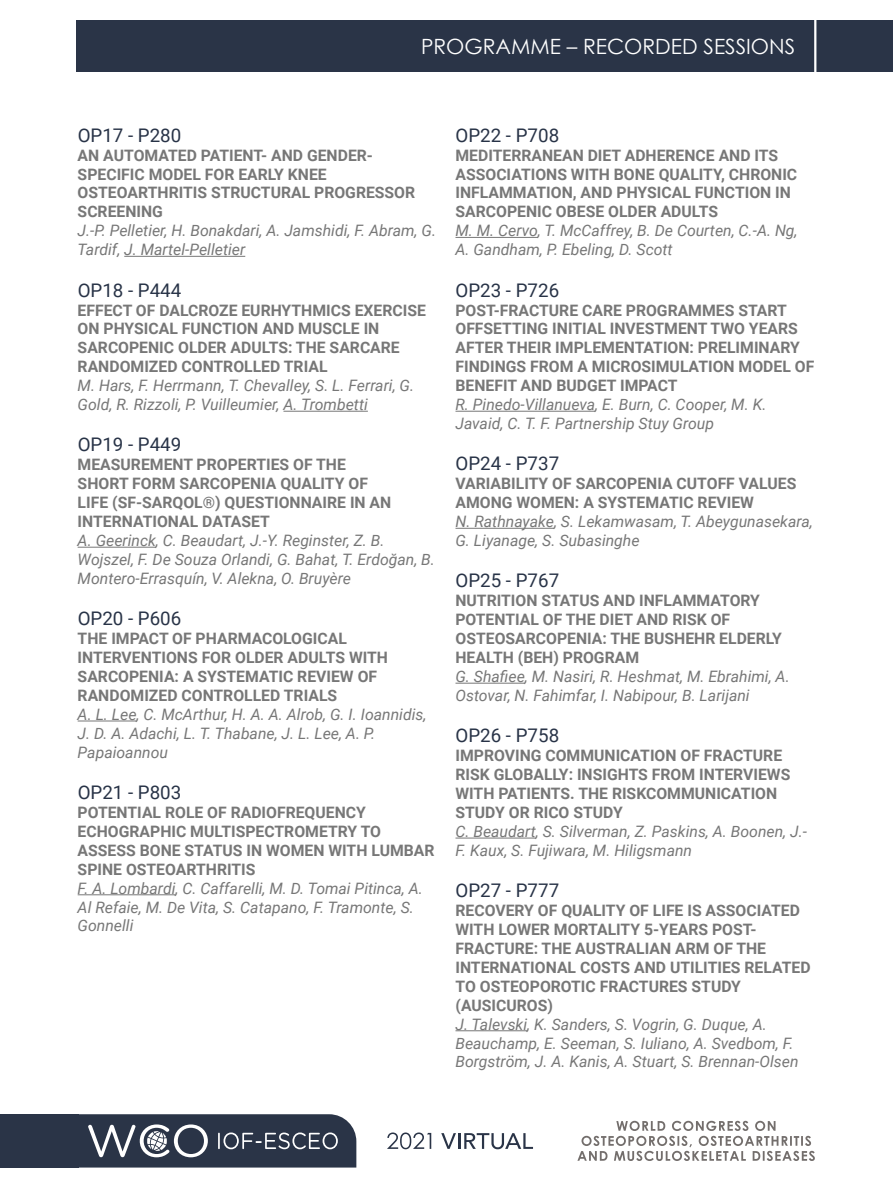
<style>
.page{position:relative;width:893px;height:1187px;background:#fff}
.page>*{position:absolute;margin:0;border:0;box-sizing:border-box;transform-origin:0 0}
.t1{font:21px "Century Gothic 3";color:#fff}
.t2{font:18.75px "Roboto Regular 3";color:#283347}
.t3{font:700 15.75px/18.9px "Roboto";color:#777}
.t4{font:italic 15.75px/18.9px "Roboto";color:#777}
.t5{font:15.75px "Roboto Italic 2";color:#777}
.s1{font-family:"Roboto";font-style:italic}
.s2{font-family:"Roboto Italic 2";font-weight:400}
.s3{font-weight:400;font-style:italic}
</style>
<div class="page">
<div style="left:0;top:1114px;width:79px;height:53px;background:#2a3447"></div>
<svg style="left:577px;top:1120px;width:238px;height:40px"></svg>
<svg style="left:79px;top:1114px;width:277px;height:53px;background:#464f5f"></svg>
<svg style="left:387px;top:1132px;width:44px;height:17px"></svg>
<svg style="left:441px;top:1133px;width:92px;height:16px"></svg>
<hr style="left:124px;top:256px;width:121px;height:1px;background:#777">
<hr style="left:283px;top:411px;width:85px;height:1px;background:#777">
<hr style="left:78px;top:546px;width:78px;height:1px;background:#777">
<hr style="left:78px;top:720px;width:59px;height:1px;background:#777">
<hr style="left:78px;top:894px;width:98px;height:1px;background:#777">
<hr style="left:455px;top:237px;width:83px;height:1px;background:#777">
<hr style="left:455px;top:411px;width:140px;height:1px;background:#777">
<hr style="left:455px;top:528px;width:99px;height:1px;background:#777">
<hr style="left:455px;top:682px;width:70px;height:1px;background:#777">
<hr style="left:455px;top:837px;width:81px;height:1px;background:#777">
<hr style="left:455px;top:1030px;width:72px;height:1px;background:#777">
<div style="left:77px;top:20px;width:816px;height:52px;background:#2a3447"></div>
<hr style="left:814px;top:11px;width:2px;height:70px;background:#fff">
<h1 class="t1" style="left:421px;top:32px;width:376px">PROGRAMME – RECORDED SESSIONS</h1>
<p class="t2" style="left:78px;top:122px;width:105px">OP17 - P280</p>
<p class="t3" style="left:78px;top:145px;width:339px">AN AUTOMATED PATIENT- AND GENDER-<br>SPECIFIC MODEL FOR EARLY KNEE<br>OSTEOARTHRITIS STRUCTURAL PROGRESSOR<br>SCREENING</p>
<p class="t4" style="left:78px;top:220px;width:360px">J.-P. Pelletier, H. Bonakdari, A. Jamshidi, F. Abram, G.</p>
<p class="t5" style="left:78px;top:238px;width:169px"><span class="s1">Tardif,</span> J. Martel-Pelletier</p>
<p class="t2" style="left:78px;top:277px;width:105px">OP18 - P444</p>
<p class="t3" style="left:78px;top:300px;width:350px">EFFECT OF DALCROZE EURHYTHMICS EXERCISE ON PHYSICAL FUNCTION AND MUSCLE IN SARCOPENIC OLDER ADULTS: THE SARCARE RANDOMIZED CONTROLLED TRIAL</p>
<p class="t4" style="left:78px;top:375px;width:338px">M. Hars, F. Herrmann, T. Chevalley, S. L. Ferrari, G.<br>Gold, R. Rizzoli, P. Vuilleumier, A. Trombetti</p>
<p class="t2" style="left:78px;top:431px;width:105px">OP19 - P449</p>
<p class="t3" style="left:78px;top:454px;width:315px">MEASUREMENT PROPERTIES OF THE<br>SHORT FORM SARCOPENIA QUALITY OF<br>LIFE (SF-SARQOL®) QUESTIONNAIRE IN AN<br>INTERNATIONAL DATASET</p>
<p class="t4" style="left:78px;top:530px;width:359px">A. Geerinck, C. Beaudart, J.-Y. Reginster, Z. B.<br>Wojszel, F. De Souza Orlandi, G. Bahat, T. Erdoğan, B.<br>Montero-Errasquín, V. Alekna, O. Bruyère</p>
<p class="t2" style="left:78px;top:605px;width:105px">OP20 - P606</p>
<p class="t3" style="left:78px;top:628px;width:350px">THE IMPACT OF PHARMACOLOGICAL INTERVENTIONS FOR OLDER ADULTS WITH SARCOPENIA: A SYSTEMATIC REVIEW OF RANDOMIZED CONTROLLED TRIALS<br><span class="s2">A. L. Lee</span><span class="s3">, C. McArthur, H. A. A. Alrob, G. I. Ioannidis, J. D. A. Adachi, L. T. Thabane, J. L. Lee, A. P.</span></p>
<p class="t5" style="left:78px;top:741px;width:92px">Papaioannou</p>
<p class="t2" style="left:78px;top:779px;width:105px">OP21 - P803</p>
<p class="t3" style="left:78px;top:802px;width:358px">POTENTIAL ROLE OF RADIOFREQUENCY<br>ECHOGRAPHIC MULTISPECTROMETRY TO<br>ASSESS BONE STATUS IN WOMEN WITH LUMBAR<br>SPINE OSTEOARTHRITIS</p>
<p class="t4" style="left:78px;top:877px;width:347px">F. A. Lombardi, C. Caffarelli, M. D. Tomai Pitinca, A.<br>Al Refaie, M. De Vita, S. Catapano, F. Tramonte, S.</p>
<p class="t5" style="left:78px;top:914px;width:57px">Gonnelli</p>
<p class="t2" style="left:455px;top:122px;width:105px">OP22 - P708</p>
<p class="t3" style="left:455px;top:145px;width:344px">MEDITERRANEAN DIET ADHERENCE AND ITS ASSOCIATIONS WITH BONE QUALITY, CHRONIC INFLAMMATION, AND PHYSICAL FUNCTION IN SARCOPENIC OBESE OLDER ADULTS<br><span class="s2">M. M. Cervo</span><span class="s3">, T. McCaffrey, B. De Courten, C.-A. Ng, A. Gandham, P. Ebeling, D. Scott</span></p>
<p class="t2" style="left:455px;top:277px;width:105px">OP23 - P726</p>
<p class="t3" style="left:455px;top:300px;width:360px">POST-FRACTURE CARE PROGRAMMES START OFFSETTING INITIAL INVESTMENT TWO YEARS AFTER THEIR IMPLEMENTATION: PRELIMINARY FINDINGS FROM A MICROSIMULATION MODEL OF BENEFIT AND BUDGET IMPACT</p>
<p class="t4" style="left:455px;top:394px;width:312px">R. Pinedo-Villanueva, E. Burn, C. Cooper, M. K.<br>Javaid, C. T. F. Partnership Stuy Group</p>
<p class="t2" style="left:455px;top:450px;width:105px">OP24 - P737</p>
<p class="t3" style="left:455px;top:473px;width:342px">VARIABILITY OF SARCOPENIA CUTOFF VALUES<br>AMONG WOMEN: A SYSTEMATIC REVIEW</p>
<p class="t4" style="left:455px;top:511px;width:359px">N. Rathnayake, S. Lekamwasam, T. Abeygunasekara,<br>G. Liyanage, S. Subasinghe</p>
<p class="t2" style="left:455px;top:567px;width:105px">OP25 - P767</p>
<p class="t3" style="left:455px;top:590px;width:328px">NUTRITION STATUS AND INFLAMMATORY<br>POTENTIAL OF THE DIET AND RISK OF<br>OSTEOSARCOPENIA: THE BUSHEHR ELDERLY<br>HEALTH (BEH) PROGRAM</p>
<p class="t4" style="left:455px;top:666px;width:336px">G. Shafiee, M. Nasiri, R. Heshmat, M. Ebrahimi, A.<br>Ostovar, N. Fahimfar, I. Nabipour, B. Larijani</p>
<p class="t2" style="left:455px;top:722px;width:105px">OP26 - P758</p>
<p class="t3" style="left:455px;top:745px;width:353px">IMPROVING COMMUNICATION OF FRACTURE RISK GLOBALLY: INSIGHTS FROM INTERVIEWS WITH PATIENTS. THE RISKCOMMUNICATION STUDY OR RICO STUDY<br><span class="s2">C. Beaudart</span><span class="s3">, S. Silverman, Z. Paskins, A. Boonen, J.- F. Kaux, S. Fujiwara, M. Hiligsmann</span></p>
<p class="t2" style="left:455px;top:877px;width:105px">OP27 - P777</p>
<p class="t3" style="left:455px;top:900px;width:357px">RECOVERY OF QUALITY OF LIFE IS ASSOCIATED WITH LOWER MORTALITY 5-YEARS POST-FRACTURE: THE AUSTRALIAN ARM OF THE INTERNATIONAL COSTS AND UTILITIES RELATED TO OSTEOPOROTIC FRACTURES STUDY (AUSICUROS)</p>
<p class="t4" style="left:455px;top:1013px;width:345px">J. Talevski, K. Sanders, S. Vogrin, G. Duque, A.<br>Beauchamp, E. Seeman, S. Iuliano, A. Svedbom, F.<br>Borgström, J. A. Kanis, A. Stuart, S. Brennan-Olsen</p>
</div>
